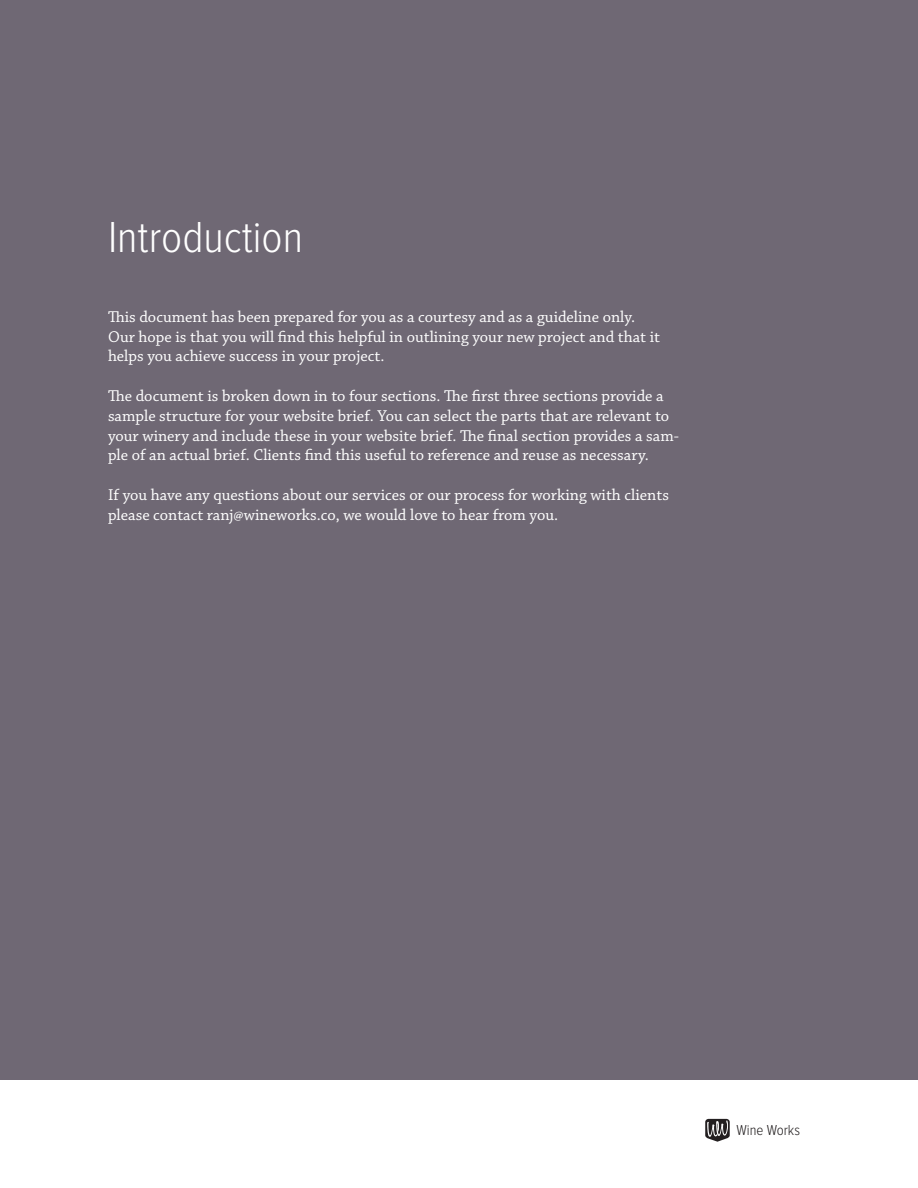
<style>
.page{position:relative;width:918px;height:1188px;background:#fff}
.page>*{position:absolute;margin:0;border:0;box-sizing:border-box;transform-origin:0 0}
.t1{font:300 45px "Proxima Nova Cond";color:#fff}
.t2{font:16.5px/19.8px "Chaparral Pro";color:#fff}
.t3{font:300 15px "Proxima Nova Cond";color:#231f20}
</style>
<div class="page">
<div style="left:705px;top:1119px;width:25px;height:20px;background:#231f20;border-radius:3px"></div>
<svg style="left:707px;top:1120px;width:21px;height:17px"></svg>
<div style="left:0;top:0;width:918px;height:1080px;background:#6f6874"></div>
<p class="t1" style="left:108px;top:210px;width:196px">Introduction</p>
<p class="t2" style="left:108px;top:307px;width:529px">This document has been prepared for you as a courtesy and as a guideline only.</p>
<p class="t2" style="left:108px;top:327px;width:554px">Our hope is that you will find this helpful in outlining your new project and that it</p>
<p class="t2" style="left:108px;top:347px;width:278px">helps you achieve success in your project.</p>
<p class="t2" style="left:108px;top:386px;width:572px">The document is broken down in to four sections. The first three sections provide a sample structure for your website brief. You can select the parts that are relevant to your winery and include these in your website brief. The final section provides a sam&shy;ple of an actual brief. Clients find this useful to reference and reuse as necessary.</p>
<p class="t2" style="left:108px;top:485px;width:562px">If you have any questions about our services or our process for working with clients please contact ranj@wineworks.co, we would love to hear from you.</p>
<p class="t3" style="left:737px;top:1121px;width:65px">Wine Works</p>
</div>
